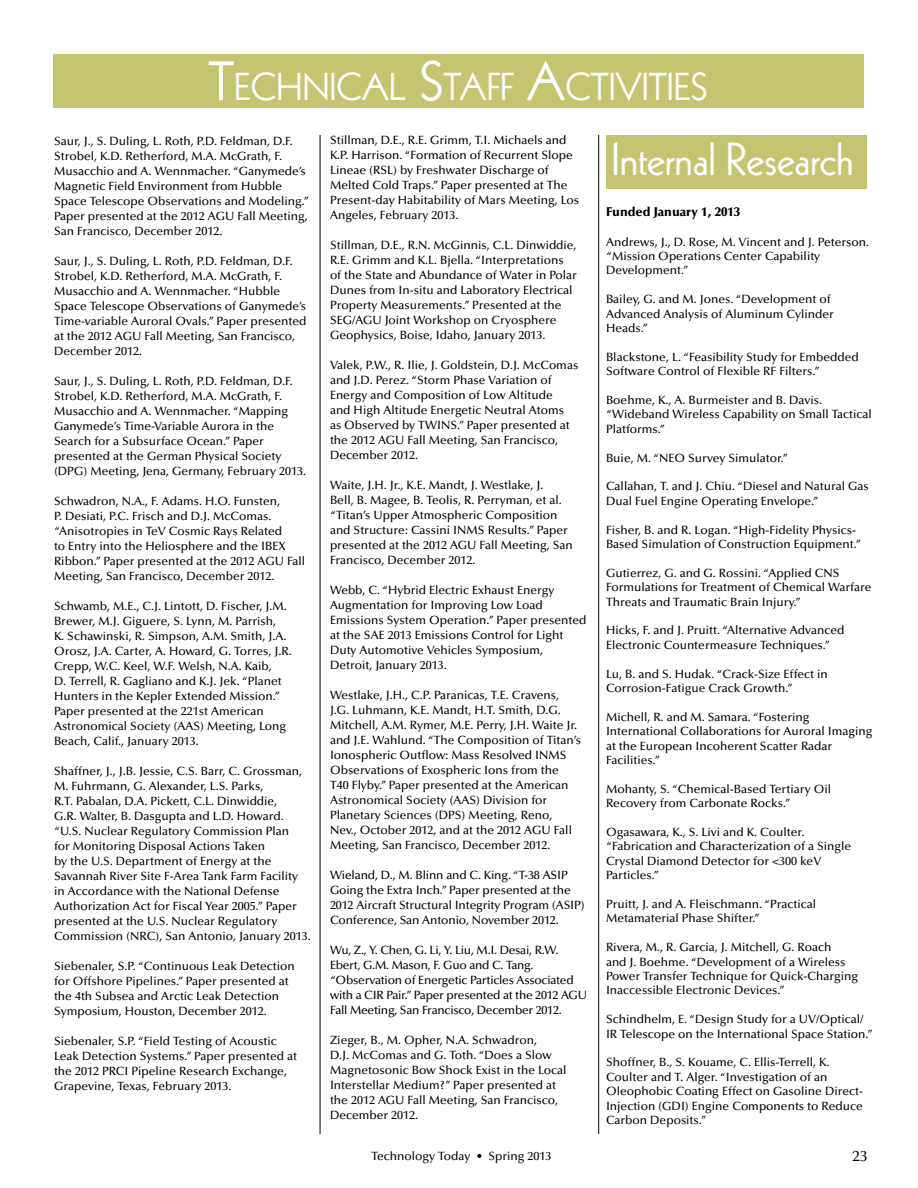
<style>
.page{position:relative;width:918px;height:1188px;background:#fff}
.page>*{position:absolute;margin:0;border:0;box-sizing:border-box;transform-origin:0 0}
.t1{font:45px "Kabel";letter-spacing:-.01em;color:#fff}
.t2{font:37.8px "Kabel";color:#fff}
.t3{font:500 15px "Optima LT Std";color:#000}
.t4{font:900 12.75px "Optima LT Std";color:#000}
.t5{font:500 12px/15px "Optima LT Std";color:#000}
.t6{font:500 12px/15px "Optima LT Std";letter-spacing:-.02em;color:#000}
.s1{font-size:54px}
</style>
<div class="page">
<div style="left:53px;top:54px;width:811px;height:54px;background:#c5c571"></div>
<hr style="left:598px;top:135px;width:1px;height:999px;background:#000">
<hr style="left:320px;top:135px;width:1px;height:999px;background:#000">
<div style="left:606px;top:135px;width:261px;height:54px;background:#c5c571"></div>
<h2 class="t2" style="left:208px;top:65px;width:498px"><span class="s1">T</span>ECHNICAL <span class="s1">S</span>TAFF <span class="s1">A</span>CTIVITIES</h2>
<p class="t5" style="left:54px;top:134px;width:257px">Saur, J., S. Duling, L. Roth, P.D. Feldman, D.F.<br>Strobel, K.D. Retherford, M.A. McGrath, F.<br>Musacchio and A. Wennmacher. “Ganymede’s Magnetic Field Environment from Hubble Space Telescope Observations and Modeling.” Paper presented at the 2012 AGU Fall Meeting, San Francisco, December 2012.</p>
<p class="t5" style="left:54px;top:254px;width:254px">Saur, J., S. Duling, L. Roth, P.D. Feldman, D.F.<br>Strobel, K.D. Retherford, M.A. McGrath, F.<br>Musacchio and A. Wennmacher. “Hubble Space Telescope Observations of Ganymede’s Time-variable Auroral Ovals.” Paper presented at the 2012 AGU Fall Meeting, San Francisco, December 2012.</p>
<p class="t5" style="left:54px;top:374px;width:254px">Saur, J., S. Duling, L. Roth, P.D. Feldman, D.F.<br>Strobel, K.D. Retherford, M.A. McGrath, F.<br>Musacchio and A. Wennmacher. “Mapping Ganymede’s Time-Variable Aurora in the Search for a Subsurface Ocean.” Paper presented at the German Physical Society (DPG) Meeting, Jena, Germany, February 2013.</p>
<p class="t5" style="left:54px;top:494px;width:253px">Schwadron, N.A., F. Adams. H.O. Funsten,<br>P. Desiati, P.C. Frisch and D.J. McComas. “Anisotropies in TeV Cosmic Rays Related<br>to Entry into the Heliosphere and the IBEX Ribbon.” Paper presented at the 2012 AGU Fall Meeting, San Francisco, December 2012.</p>
<p class="t5" style="left:54px;top:599px;width:239px">Schwamb, M.E., C.J. Lintott, D. Fischer, J.M.<br>Brewer, M.J. Giguere, S. Lynn, M. Parrish,<br>K. Schawinski, R. Simpson, A.M. Smith, J.A.<br>Orosz, J.A. Carter, A. Howard, G. Torres, J.R.<br>Crepp, W.C. Keel, W.F. Welsh, N.A. Kaib,<br>D. Terrell, R. Gagliano and K.J. Jek. “Planet Hunters in the Kepler Extended Mission.” Paper presented at the 221st American Astronomical Society (AAS) Meeting, Long Beach, Calif., January 2013.</p>
<p class="t5" style="left:54px;top:764px;width:258px">Shaffner, J., J.B. Jessie, C.S. Barr, C. Grossman, M. Fuhrmann, G. Alexander, L.S. Parks,<br>R.T. Pabalan, D.A. Pickett, C.L. Dinwiddie,<br>G.R. Walter, B. Dasgupta and L.D. Howard. “U.S. Nuclear Regulatory Commission Plan<br>for Monitoring Disposal Actions Taken<br>by the U.S. Department of Energy at the Savannah River Site F-Area Tank Farm Facility in Accordance with the National Defense Authorization Act for Fiscal Year 2005.” Paper presented at the U.S. Nuclear Regulatory Commission (NRC), San Antonio, January 2013.</p>
<p class="t5" style="left:54px;top:959px;width:242px">Siebenaler, S.P. “Continuous Leak Detection for Offshore Pipelines.” Paper presented at the 4th Subsea and Arctic Leak Detection Symposium, Houston, December 2012.</p>
<p class="t5" style="left:54px;top:1034px;width:245px">Siebenaler, S.P. “Field Testing of Acoustic Leak Detection Systems.” Paper presented at the 2012 PRCI Pipeline Research Exchange, Grapevine, Texas, February 2013.</p>
<p class="t5" style="left:330px;top:133px;width:251px">Stillman, D.E., R.E. Grimm, T.I. Michaels and K.P. Harrison. “Formation of Recurrent Slope Lineae (RSL) by Freshwater Discharge of Melted Cold Traps.” Paper presented at The Present-day Habitability of Mars Meeting, Los Angeles, February 2013.</p>
<p class="t5" style="left:330px;top:238px;width:248px">Stillman, D.E., R.N. McGinnis, C.L. Dinwiddie, R.E. Grimm and K.L. Bjella. “Interpretations of the State and Abundance of Water in Polar Dunes from In-situ and Laboratory Electrical Property Measurements.” Presented at the SEG/AGU Joint Workshop on Cryosphere Geophysics, Boise, Idaho, January 2013.</p>
<p class="t5" style="left:330px;top:358px;width:250px">Valek, P.W., R. Ilie, J. Goldstein, D.J. McComas and J.D. Perez. “Storm Phase Variation of Energy and Composition of Low Altitude<br>and High Altitude Energetic Neutral Atoms as Observed by TWINS.” Paper presented at the 2012 AGU Fall Meeting, San Francisco, December 2012.</p>
<p class="t5" style="left:330px;top:478px;width:244px">Waite, J.H. Jr., K.E. Mandt, J. Westlake, J.<br>Bell, B. Magee, B. Teolis, R. Perryman, et al. “Titan’s Upper Atmospheric Composition and Structure: Cassini INMS Results.” Paper presented at the 2012 AGU Fall Meeting, San Francisco, December 2012.</p>
<p class="t5" style="left:330px;top:583px;width:258px">Webb, C. “Hybrid Electric Exhaust Energy Augmentation for Improving Low Load Emissions System Operation.” Paper presented at the SAE 2013 Emissions Control for Light Duty Automotive Vehicles Symposium, Detroit, January 2013.</p>
<p class="t5" style="left:330px;top:688px;width:253px">Westlake, J.H., C.P. Paranicas, T.E. Cravens, J.G. Luhmann, K.E. Mandt, H.T. Smith, D.G.<br>Mitchell, A.M. Rymer, M.E. Perry, J.H. Waite Jr. and J.E. Wahlund. “The Composition of Titan’s Ionospheric Outflow: Mass Resolved INMS Observations of Exospheric Ions from the<br>T40 Flyby.” Paper presented at the American Astronomical Society (AAS) Division for Planetary Sciences (DPS) Meeting, Reno, Nev., October 2012, and at the 2012 AGU Fall Meeting, San Francisco, December 2012.</p>
<p class="t5" style="left:330px;top:868px;width:256px">Wieland, D., M. Blinn and C. King. “T-38 ASIP Going the Extra Inch.” Paper presented at the 2012 Aircraft Structural Integrity Program (ASIP)<br>Conference, San Antonio, November 2012.</p>
<p class="t6" style="left:330px;top:943px;width:259px">Wu, Z., Y. Chen, G. Li, Y. Liu, M.I. Desai, R.W.<br>Ebert, G.M. Mason, F. Guo and C. Tang. “Observation of Energetic Particles Associated with a CIR Pair.” Paper presented at the 2012 AGU Fall Meeting, San Francisco, December 2012.</p>
<p class="t5" style="left:330px;top:1033px;width:238px">Zieger, B., M. Opher, N.A. Schwadron,<br>D.J. McComas and G. Toth. “Does a Slow Magnetosonic Bow Shock Exist in the Local Interstellar Medium?” Paper presented at the 2012 AGU Fall Meeting, San Francisco, December 2012.</p>
<h1 class="t1" style="left:612px;top:133px;width:244px">Internal Research</h1>
<p class="t4" style="left:606px;top:204px;width:136px">Funded January 1, 2013</p>
<p class="t5" style="left:606px;top:235px;width:265px;line-height:14.4px">Andrews, J., D. Rose, M. Vincent and J. Peterson. “Mission Operations Center Capability<br>Development.”</p>
<p class="t5" style="left:606px;top:292px;width:229px;line-height:14.4px">Bailey, G. and M. Jones. “Development of<br>Advanced Analysis of Aluminum Cylinder<br>Heads.”</p>
<p class="t5" style="left:606px;top:350px;width:254px;line-height:14.4px">Blackstone, L. “Feasibility Study for Embedded<br>Software Control of Flexible RF Filters.”</p>
<p class="t5" style="left:606px;top:393px;width:267px;line-height:14.4px">Boehme, K., A. Burmeister and B. Davis. “Wideband Wireless Capability on Small Tactical<br>Platforms.”</p>
<p class="t5" style="left:606px;top:450px;width:184px">Buie, M. “NEO Survey Simulator.”</p>
<p class="t5" style="left:606px;top:479px;width:264px;line-height:14.4px">Callahan, T. and J. Chiu. “Diesel and Natural Gas<br>Dual Fuel Engine Operating Envelope.”</p>
<p class="t5" style="left:606px;top:523px;width:257px;line-height:14.4px">Fisher, B. and R. Logan. “High-Fidelity Physics-<br>Based Simulation of Construction Equipment.”</p>
<p class="t5" style="left:606px;top:566px;width:267px;line-height:14.4px">Gutierrez, G. and G. Rossini. “Applied CNS<br>Formulations for Treatment of Chemical Warfare<br>Threats and Traumatic Brain Injury.”</p>
<p class="t5" style="left:606px;top:623px;width:240px;line-height:14.4px">Hicks, F. and J. Pruitt. “Alternative Advanced<br>Electronic Countermeasure Techniques.”</p>
<p class="t5" style="left:606px;top:667px;width:223px;line-height:14.4px">Lu, B. and S. Hudak. “Crack-Size Effect in<br>Corrosion-Fatigue Crack Growth.”</p>
<p class="t5" style="left:606px;top:710px;width:268px;line-height:14.4px">Michell, R. and M. Samara. “Fostering International Collaborations for Auroral Imaging at the European Incoherent Scatter Radar Facilities.”</p>
<p class="t5" style="left:606px;top:782px;width:227px;line-height:14.4px">Mohanty, S. “Chemical-Based Tertiary Oil<br>Recovery from Carbonate Rocks.”</p>
<p class="t5" style="left:606px;top:825px;width:247px;line-height:14.4px">Ogasawara, K., S. Livi and K. Coulter. “Fabrication and Characterization of a Single Crystal Diamond Detector for &lt;300 keV Particles.”</p>
<p class="t5" style="left:606px;top:897px;width:212px;line-height:14.4px">Pruitt, J. and A. Fleischmann. “Practical<br>Metamaterial Phase Shifter.”</p>
<p class="t5" style="left:606px;top:940px;width:254px;line-height:14.4px">Rivera, M., R. Garcia, J. Mitchell, G. Roach<br>and J. Boehme. “Development of a Wireless Power Transfer Technique for Quick-Charging Inaccessible Electronic Devices.”</p>
<p class="t5" style="left:606px;top:1012px;width:269px;line-height:14.4px">Schindhelm, E. “Design Study for a UV/Optical/<br>IR Telescope on the International Space Station.”</p>
<p class="t5" style="left:606px;top:1055px;width:259px;line-height:14.4px">Shoffner, B., S. Kouame, C. Ellis-Terrell, K.<br>Coulter and T. Alger. “Investigation of an Oleophobic Coating Effect on Gasoline Direct-Injection (GDI) Engine Components to Reduce Carbon Deposits.”</p>
<p class="t5" style="left:372px;top:1149px;width:181px">Technology Today • Spring 2013</p>
<p class="t3" style="left:853px;top:1148px;width:16px">23</p>
</div>
